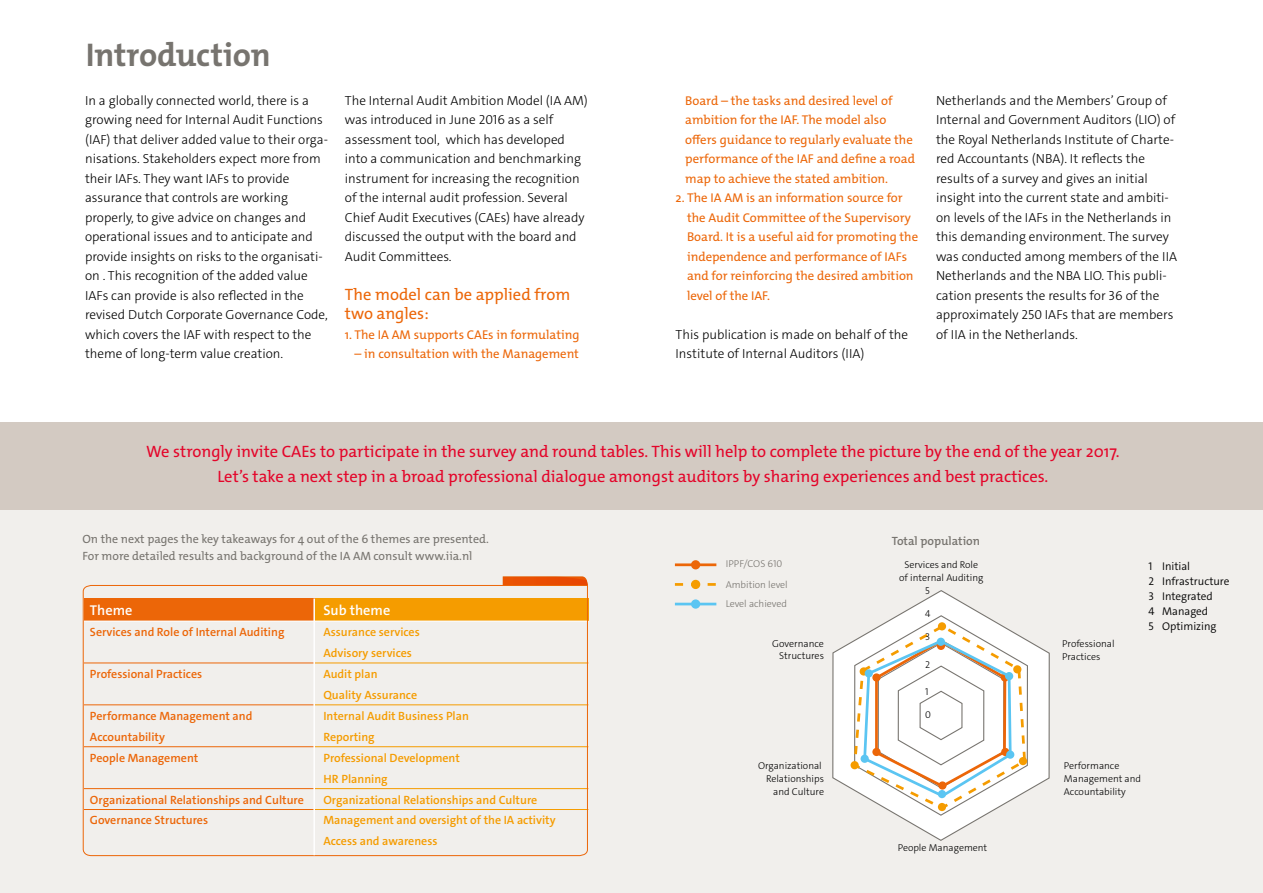
<style>
.page{position:relative;width:1263px;height:893px;background:#fff}
.page>*{position:absolute;margin:0;border:0;box-sizing:border-box;transform-origin:0 0}
.t1{font:700 33px "The Mix Os F";letter-spacing:-.01em;color:#77746f}
.t2{font:16.5px/25.5px "The Mix Os F";color:#e40429;text-align:center}
.t3{font:16.5px/19.5px "The Mix Os F";color:#ec6608}
.t4{font:600 14.25px "The Sans C4 s";color:#fff}
.t5{font:300 13.2px/19.5px "The Sans C4 s";color:#000}
.t6{font:12.75px/19.5px "The Mix Os F";color:#ec6608}
.t7{font:600 12px/21px "The Sans C4 s";color:#f59c00}
.t8{font:600 12px/21px "The Sans C4 s";color:#ec6608}
.t9{font:12px/16.5px "The Mix Os F";color:#77746f}
.t10{font:600 12px "The Mix Os F";color:#77746f}
.t11{font:300 11.25px/15px "The Sans C4 s";color:#000}
.t12{font:300 10.05px/12.8px "The Sans C4 s";color:#000;text-align:right}
.t13{font:300 10.05px/19.6px "The Sans C4 s";color:#77746f}
</style>
<div class="page">
<div style="left:0;top:509px;width:1263px;height:384px;background:#f1efec"></div>
<div style="left:0;top:422px;width:1263px;height:87px;background:#d3cac2"></div>
<svg style="left:832px;top:590px;width:218px;height:251px"></svg>
<svg style="left:852px;top:614px;width:176px;height:202px"></svg>
<div style="left:865px;top:669px;width:8px;height:8px;background:#5bc5f2;border-radius:50%"></div>
<div style="left:937px;top:638px;width:8px;height:8px;background:#5bc5f2;border-radius:50%"></div>
<div style="left:1005px;top:672px;width:8px;height:8px;background:#5bc5f2;border-radius:50%"></div>
<div style="left:1006px;top:750px;width:8px;height:9px;background:#5bc5f2;border-radius:50%"></div>
<div style="left:938px;top:790px;width:8px;height:8px;background:#5bc5f2;border-radius:50%"></div>
<div style="left:860px;top:755px;width:9px;height:8px;background:#5bc5f2;border-radius:50%"></div>
<hr style="left:675px;top:563px;width:41px;height:3px;background:#ec6608">
<div style="left:691px;top:560px;width:9px;height:9px;background:#ec6608;border-radius:50%"></div>
<svg style="left:675px;top:583px;width:41px;height:3px"></svg>
<div style="left:691px;top:580px;width:9px;height:9px;background:#f59c00;border-radius:50%"></div>
<hr style="left:675px;top:603px;width:41px;height:2px;background:#5bc5f2">
<div style="left:691px;top:599px;width:9px;height:10px;background:#5bc5f2;border-radius:50%"></div>
<svg style="left:503px;top:576px;width:85px;height:9px"></svg>
<svg style="left:82px;top:585px;width:506px;height:271px"></svg>
<hr style="left:313px;top:598px;width:2px;height:257px;background:#fff">
<h1 class="t1" style="left:86px;top:34px;width:186px">Introduction</h1>
<p class="t5" style="left:85px;top:90px;width:244px">In a globally connected world, there is a growing need for Internal Audit Functions (IAF) that deliver added value to their orga&shy;nisations. Stakeholders expect more from their IAFs. They want IAFs to provide assurance that controls are working properly, to give advice on changes and operational issues and to anticipate and provide insights on risks to the organisati&shy;on . This recognition of the added value IAFs can provide is also reflected in the revised Dutch Corporate Governance Code, which covers the IAF with respect to the theme of long-term value creation.</p>
<p class="t5" style="left:345px;top:90px;width:244px">The Internal Audit Ambition Model (IA AM) was introduced in June 2016 as a self assessment tool, which has developed into a communication and benchmarking instrument for increasing the recognition of the internal audit profession. Several Chief Audit Executives (CAEs) have already discussed the output with the board and Audit Committees.</p>
<p class="t3" style="left:345px;top:284px;width:227px">The model can be applied from two angles:</p>
<p class="t6" style="left:345px;top:325px;width:236px">1. The IA AM supports CAEs in formulating</p>
<p class="t6" style="left:354px;top:344px;width:226px">– in consultation with the Management</p>
<p class="t6" style="left:685px;top:91px;width:231px">Board – the tasks and desired level of ambition for the IAF. The model also offers guidance to regularly evaluate the performance of the IAF and define a road map to achieve the stated ambition.</p>
<p class="t6" style="left:687px;top:188px;width:233px;text-indent:-11px">2. The IA AM is an information source for the Audit Committee of the Supervisory Board. It is a useful aid for promoting the independence and performance of IAFs and for reinforcing the desired ambition level of the IAF.</p>
<p class="t5" style="left:675px;top:324px;width:234px">This publication is made on behalf of the<br>Institute of Internal Auditors (IIA)</p>
<p class="t5" style="left:936px;top:90px;width:243px">Netherlands and the Members’ Group of Internal and Government Auditors (LIO) of the Royal Netherlands Institute of Charte&shy;red Accountants (NBA). It reflects the results of a survey and gives an initial insight into the current state and ambiti&shy;on levels of the IAFs in the Netherlands in this demanding environment. The survey was conducted among members of the IIA Netherlands and the NBA LIO. This publi&shy;cation presents the results for 36 of the approximately 250 IAFs that are members of IIA in the Netherlands.</p>
<p class="t2" style="left:146px;top:439px;width:975px">We strongly invite CAEs to participate in the survey and round tables. This will help to complete the picture by the end of the year 2017.<br>Let’s take a next step in a broad professional dialogue amongst auditors by sharing experiences and best practices.</p>
<p class="t9" style="left:82px;top:531px;width:408px">On the next pages the key takeaways for 4 out of the 6 themes are presented.<br>For more detailed results and background of the IA AM consult www.iia.nl</p>
<p class="t10" style="left:892px;top:533px;width:90px">Total population</p>
<p class="t13" style="left:726px;top:554px;width:58px">IPPF/COS 610</p>
<p class="t12" style="left:899px;top:558px;width:86px;text-align:center">Services and Role of internal Auditing</p>
<p class="t13" style="left:726px;top:575px;width:64px">Ambition level<br>Level achieved</p>
<p class="t12" style="left:925px;top:584px;width:6px">5</p>
<p class="t12" style="left:925px;top:607px;width:7px">4</p>
<p class="t12" style="left:925px;top:630px;width:6px">3</p>
<p class="t12" style="left:925px;top:658px;width:7px">2</p>
<p class="t12" style="left:925px;top:685px;width:5px">1</p>
<p class="t12" style="left:925px;top:709px;width:7px">0</p>
<p class="t4" style="left:90px;top:601px;width:44px">Theme</p>
<p class="t4" style="left:323px;top:601px;width:68px">Sub theme</p>
<p class="t8" style="left:90px;top:621px;width:196px">Services and Role of Internal Auditing</p>
<p class="t7" style="left:323px;top:621px;width:98px">Assurance services<br>Advisory services</p>
<p class="t8" style="left:90px;top:663px;width:114px">Professional Practices</p>
<p class="t7" style="left:323px;top:663px;width:95px">Audit plan<br>Quality Assurance</p>
<p class="t8" style="left:90px;top:705px;width:164px">Performance Management and<br>Accountability</p>
<p class="t7" style="left:323px;top:705px;width:147px">Internal Audit Business Plan<br>Reporting</p>
<p class="t8" style="left:90px;top:747px;width:110px">People Management</p>
<p class="t7" style="left:323px;top:747px;width:138px">Professional Development<br>HR Planning</p>
<p class="t8" style="left:90px;top:789px;width:215px">Organizational Relationships and Culture</p>
<p class="t7" style="left:323px;top:789px;width:215px">Organizational Relationships and Culture</p>
<p class="t8" style="left:90px;top:810px;width:120px">Governance Structures</p>
<p class="t7" style="left:323px;top:810px;width:234px">Management and oversight of the IA activity<br>Access and awareness</p>
<p class="t12" style="left:772px;top:637px;width:53px">Governance<br>Structures</p>
<p class="t12" style="left:1062px;top:637px;width:54px;text-align:left">Professional<br>Practices</p>
<p class="t12" style="left:1064px;top:759px;width:79px;text-align:left">Performance<br>Management and<br>Accountability</p>
<p class="t12" style="left:758px;top:759px;width:67px">Organizational<br>Relationships and Culture</p>
<p class="t12" style="left:898px;top:842px;width:91px">People Management</p>
<p class="t11" style="left:1148px;top:559px;width:82px">1 Initial<br>2 Infrastructure<br>3 Integrated<br>4 Managed<br>5 Optimizing</p>
</div>
